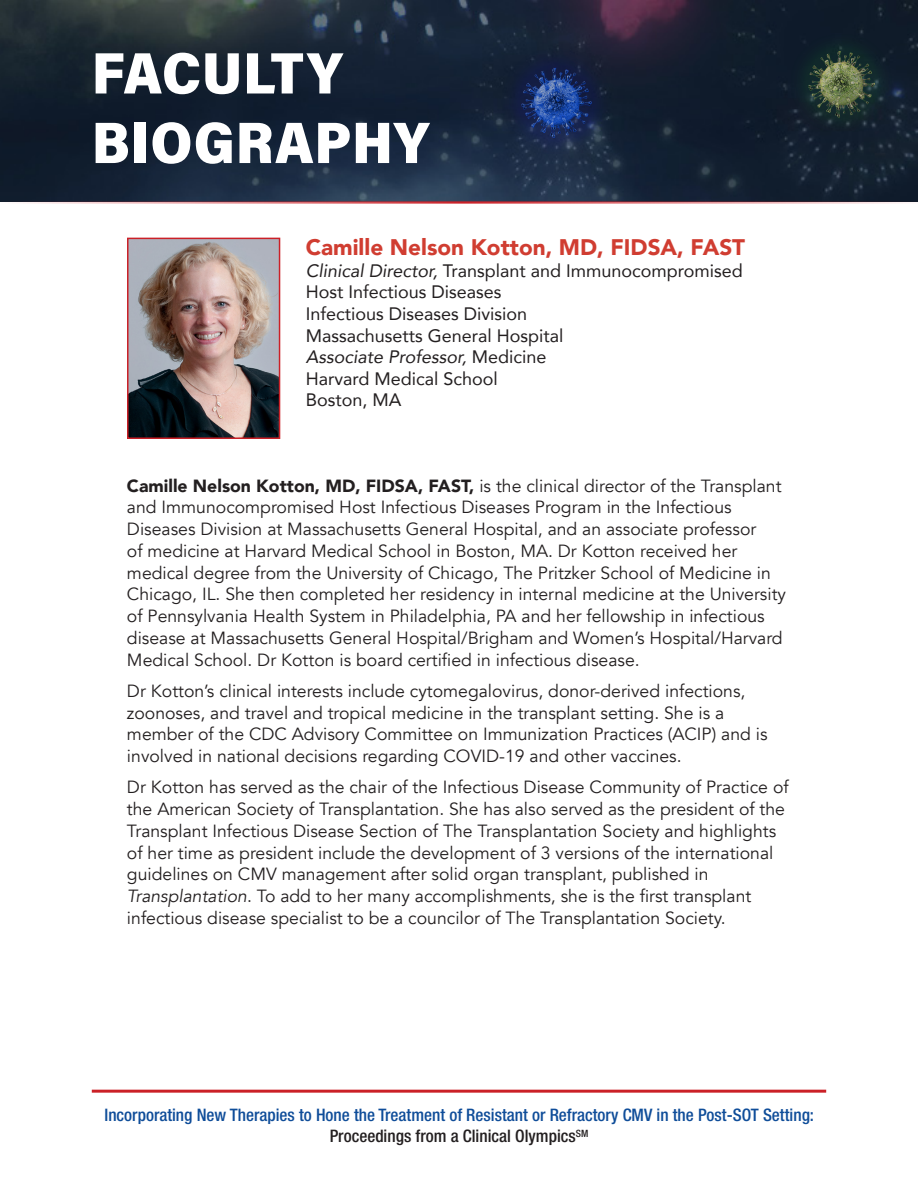
<style>
.page{position:relative;width:918px;height:1188px;background:#fff}
.page>*{position:absolute;margin:0;border:0;box-sizing:border-box;transform-origin:0 0}
.t1{font:58.8px/69.6px "Acumin Variable Concept";letter-spacing:.015em;color:#fff}
.Roboto_Light_BODY{font:900 22.5px "Avenir";color:#d03d31}
.t2{font:18px/21.6px "Avenir";color:#231f20}
.t3{font:italic 18px "Avenir";color:#231f20}
.Roboto_Light_BODY-2{font:17.7px/21.8px "Avenir";color:#231f20}
.t4{font:500 condensed 17.25px/21px "Helvetica Neue LT Std";color:#0f4d99;text-align:center}
.s1{font-style:italic}
.s2{font-style:normal}
.s3{font-weight:900}
.s4{color:#231f20}
</style>
<div class="page">
<img style="left:0;top:1px;width:918px;height:200px">
<hr style="left:92px;top:1090px;width:734px;height:3px;background:#cb2027">
<hr style="left:0;top:201px;width:918px;height:3px;background:#cb2027">
<img style="left:789px;top:35px;width:108px;height:97px">
<img style="left:500px;top:49px;width:116px;height:105px">
<img style="left:130px;top:241px;width:147px;height:195px">
<div style="left:127px;top:238px;width:153px;height:201px;border:2px solid #cb2027"></div>
<h1 class="t1" style="left:92px;top:36px;width:339px">FACULTY<br>BIOGRAPHY</h1>
<p class="Roboto_Light_BODY" style="left:306px;top:228px;width:441px">Camille Nelson Kotton, MD, FIDSA, FAST</p>
<p class="t2" style="left:306px;top:259px;width:439px"><span class="s1">Clinical Director,</span> Transplant and Immunocompromised<br>Host Infectious Diseases</p>
<p class="t2" style="left:306px;top:302px;width:223px">Infectious Diseases Division</p>
<p class="t2" style="left:306px;top:324px;width:259px">Massachusetts General Hospital</p>
<p class="t3" style="left:306px;top:346px;width:242px">Associate Professor, <span class="s2">Medicine</span></p>
<p class="t2" style="left:306px;top:367px;width:194px">Harvard Medical School</p>
<p class="t2" style="left:306px;top:389px;width:97px">Boston, MA</p>
<p class="Roboto_Light_BODY-2" style="left:127px;top:475px;width:661px"><span class="s3">Camille Nelson Kotton, MD, FIDSA, FAST,</span> is the clinical director of the Transplant and Immunocompromised Host Infectious Diseases Program in the Infectious Diseases Division at Massachusetts General Hospital, and an associate professor<br>of medicine at Harvard Medical School in Boston, MA. Dr Kotton received her medical degree from the University of Chicago, The Pritzker School of Medicine in Chicago, IL. She then completed her residency in internal medicine at the University of Pennsylvania Health System in Philadelphia, PA and her fellowship in infectious disease at Massachusetts General Hospital/Brigham and Women’s Hospital/Harvard Medical School. Dr Kotton is board certified in infectious disease.</p>
<p class="Roboto_Light_BODY-2" style="left:127px;top:680px;width:642px">Dr Kotton’s clinical interests include cytomegalovirus, donor-derived infections, zoonoses, and travel and tropical medicine in the transplant setting. She is a member of the CDC Advisory Committee on Immunization Practices (ACIP) and is involved in national decisions regarding COVID-19 and other vaccines.</p>
<p class="Roboto_Light_BODY-2" style="left:127px;top:777px;width:663px">Dr Kotton has served as the chair of the Infectious Disease Community of Practice of the American Society of Transplantation. She has also served as the president of the Transplant Infectious Disease Section of The Transplantation Society and highlights of her time as president include the development of 3 versions of the international guidelines on CMV management after solid organ transplant, published in <span class="s1">Transplantation</span>. To add to her many accomplishments, she is the first transplant infectious disease specialist to be a councilor of The Transplantation Society.</p>
<p class="t4" style="left:105px;top:1105px;width:711px">Incorporating New Therapies to Hone the Treatment of Resistant or Refractory CMV in the Post-SOT Setting:<br><span class="s4">Proceedings from a Clinical Olympics</span><sup>SM</sup></p>
</div>
